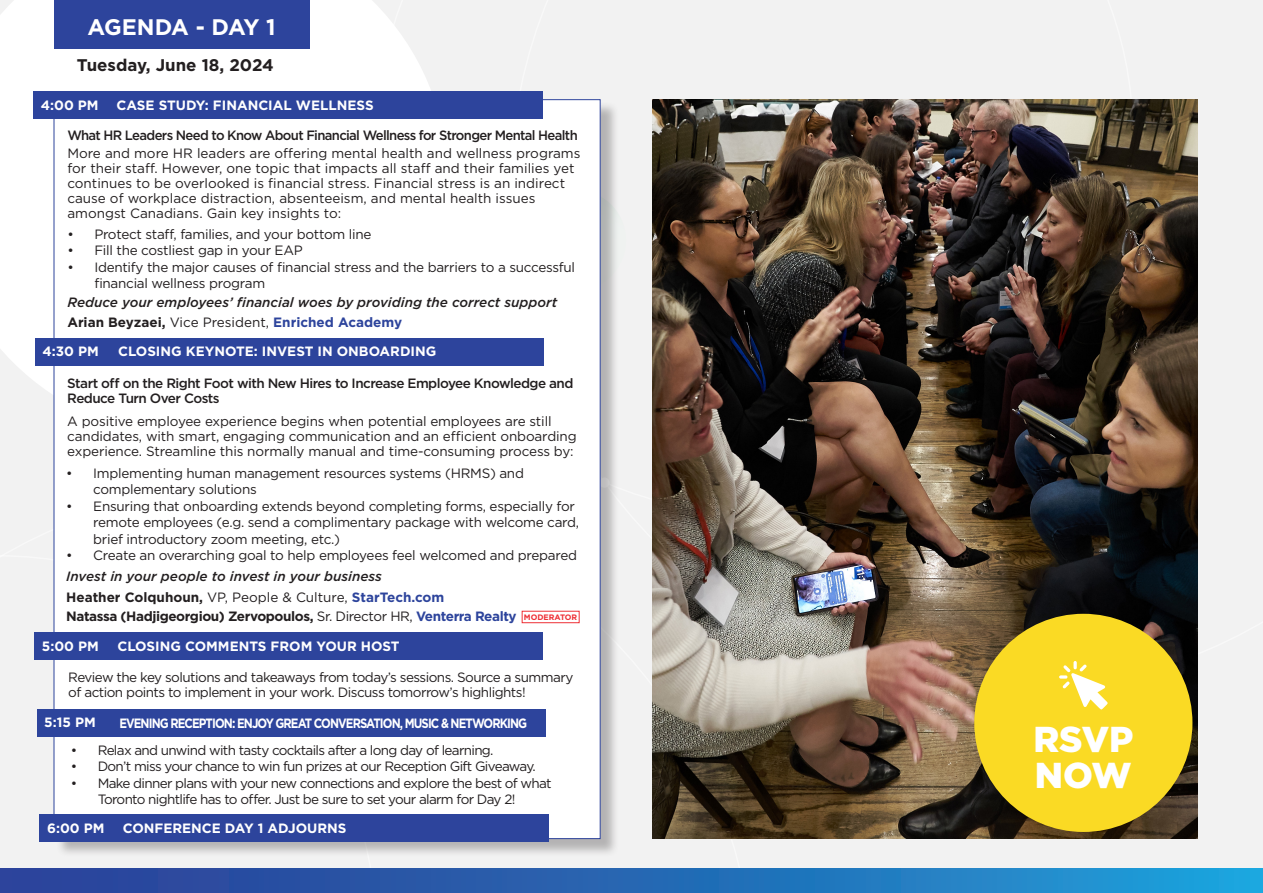
<style>
.page{position:relative;width:1263px;height:893px;background:#f2f2f2}
.page>*{position:absolute;margin:0;border:0;box-sizing:border-box;transform-origin:0 0}
.t1{font:900 36px "Gotham";color:#fff}
.t2{font:700 22.5px "Gotham";letter-spacing:-.045em;color:#fff}
.t3{font:700 16.8px "Gotham";color:#231f20}
.t4{font:13.5px/16.5px "Gotham";letter-spacing:-.02em;color:#231f20}
.t5{font:13.5px/15px "Gotham";color:#231f20}
.t6{font:13.5px/16.5px "Gotham";letter-spacing:-.05em;color:#231f20}
.t7{font:500 13.5px/15px "Gotham";letter-spacing:-.05em;color:#231f20}
.t8{font:700 13.5px "Gotham";color:#fff}
.t9{font:13.5px/15px "Gotham";letter-spacing:-.04em;color:#231f20}
.t10{font:italic 500 13.5px "Gotham";color:#231f20}
.t11{font:700 13.5px "Gotham";letter-spacing:-.03em;color:#231f20}
.t12{font:700 13.5px "Gotham";letter-spacing:-.08em;color:#fff;scale:.85 1}
.t13{font:700 13.5px "Gotham";color:#2d449c}
.t14{font:700 7.95px "Gotham";color:#ee3036}
.s1{color:#231f20}
.s2{font-weight:400;color:#231f20}
.s3{font-weight:700}
.s4{font-weight:700;color:#2d449c}
.s5{font-weight:400}
.s6{color:#2d449c}
</style>
<div class="page">
<svg style="left:0;top:0;width:376px;height:437px;fill:#fff"></svg>
<svg style="left:376px;top:5px;width:225px;height:96px"></svg>
<div style="left:0;top:868px;width:1263px;height:25px;background:linear-gradient(to right,#2d3993,#1e9ed8)"></div>
<div style="left:56px;top:101px;width:563px;height:756px;background:#231f20;opacity:.3"></div>
<div style="left:54px;top:99px;width:546px;height:740px;background:#fff"></div>
<div style="left:54px;top:0;width:256px;height:48px;background:#2d449c"></div>
<div style="left:34px;top:632px;width:76px;height:28px;background:#2d449c"></div>
<div style="left:40px;top:814px;width:75px;height:28px;background:#2d449c"></div>
<div style="left:37px;top:709px;width:75px;height:28px;background:#2d449c"></div>
<div style="left:110px;top:632px;width:433px;height:28px;background:#2d449c"></div>
<div style="left:115px;top:814px;width:433px;height:28px;background:#2d449c"></div>
<div style="left:112px;top:709px;width:433px;height:28px;background:#2d449c"></div>
<img style="left:652px;top:99px;width:545px;height:739px">
<div style="left:35px;top:338px;width:76px;height:28px;background:#2d449c"></div>
<div style="left:111px;top:338px;width:433px;height:28px;background:#2d449c"></div>
<div style="left:33px;top:91px;width:76px;height:28px;background:#2d449c"></div>
<div style="left:109px;top:91px;width:433px;height:28px;background:#2d449c"></div>
<div style="left:522px;top:611px;width:58px;height:12px;border:1px solid #ee3036"></div>
<div style="left:974px;top:614px;width:218px;height:218px;background:#fada24;border-radius:50%"></div>
<svg style="left:1059px;top:661px;width:48px;height:48px"></svg>
<p class="t2" style="left:87px;top:12px;width:190px">AGENDA - DAY 1</p>
<p class="t3" style="left:77px;top:54px;width:199px">Tuesday, June 18, 2024</p>
<p class="t8" style="left:41px;top:96px;width:59px">4:00 PM</p>
<p class="t8" style="left:116px;top:96px;width:259px">CASE STUDY: FINANCIAL WELLNESS</p>
<p class="t7" style="left:67px;top:128px;width:512px">What HR Leaders Need to Know About Financial Wellness for Stronger Mental Health</p>
<p class="t5" style="left:67px;top:145px;width:515px">More and more HR leaders are offering mental health and wellness programs for their staff. However, one topic that impacts all staff and their families yet continues to be overlooked is financial stress. Financial stress is an indirect cause of workplace distraction, absenteeism, and mental health issues amongst Canadians. Gain key insights to:</p>
<p class="t4" style="left:67px;top:225px;width:306px">• Protect staff, families, and your bottom line</p>
<p class="t4" style="left:67px;top:242px;width:237px">• Fill the costliest gap in your EAP</p>
<p class="t4" style="left:94px;top:258px;width:482px;text-indent:-27px">• Identify the major causes of financial stress and the barriers to a successful financial wellness program</p>
<p class="t10" style="left:67px;top:294px;width:492px">Reduce your employees’ financial woes by providing the correct support</p>
<p class="t13" style="left:67px;top:313px;width:336px"><span class="s1">Arian Beyzaei,</span> <span class="s2">Vice President,</span> Enriched Academy</p>
<p class="t8" style="left:43px;top:343px;width:58px">4:30 PM</p>
<p class="t8" style="left:118px;top:343px;width:320px">CLOSING KEYNOTE: INVEST IN ONBOARDING</p>
<p class="t7" style="left:67px;top:376px;width:508px">Start off on the Right Foot with New Hires to Increase Employee Knowledge and<br>Reduce Turn Over Costs</p>
<p class="t4" style="left:67px;top:413px;width:511px;line-height:15px">A positive employee experience begins when potential employees are still candidates, with smart, engaging communication and an efficient onboarding experience. Streamline this normally manual and time-consuming process by:</p>
<p class="t4" style="left:93px;top:464px;width:432px;text-indent:-27px">• Implementing human management resources systems (HRMS) and complementary solutions</p>
<p class="t4" style="left:93px;top:497px;width:487px;text-indent:-27px">• Ensuring that onboarding extends beyond completing forms, especially for remote employees (e.g. send a complimentary package with welcome card, brief introductory zoom meeting, etc.)</p>
<p class="t4" style="left:66px;top:547px;width:512px">• Create an overarching goal to help employees feel welcomed and prepared</p>
<p class="t10" style="left:66px;top:568px;width:317px">Invest in your people to invest in your business</p>
<p class="t5" style="left:66px;top:590px;width:380px"><span class="s3">Heather Colquhoun,</span> VP, People &amp; Culture, <span class="s4">StarTech.com</span></p>
<p class="t11" style="left:66px;top:607px;width:452px">Natassa (Hadjigeorgiou) Zervopoulos, <span class="s5">Sr. Director HR,</span> <span class="s6">Venterra Realty</span></p>
<p class="t8" style="left:42px;top:637px;width:58px">5:00 PM</p>
<p class="t8" style="left:117px;top:637px;width:284px">CLOSING COMMENTS FROM YOUR HOST</p>
<p class="t14" style="left:524px;top:612px;width:55px">MODERATOR</p>
<p class="t9" style="left:68px;top:670px;width:507px">Review the key solutions and takeaways from today’s sessions. Source a summary of action points to implement in your work. Discuss tomorrow’s highlights!</p>
<p class="t8" style="left:44px;top:713px;width:53px">5:15 PM</p>
<p class="t12" style="left:119px;top:714px;width:481px">EVENING RECEPTION: ENJOY GREAT CONVERSATION, MUSIC &amp; NETWORKING</p>
<p class="t6" style="left:71px;top:742px;width:424px">• Relax and unwind with tasty cocktails after a long day of learning.</p>
<p class="t6" style="left:71px;top:758px;width:467px">• Don’t miss your chance to win fun prizes at our Reception Gift Giveaway.</p>
<p class="t6" style="left:98px;top:775px;width:455px;text-indent:-27px">• Make dinner plans with your new connections and explore the best of what<br>Toronto nightlife has to offer. Just be sure to set your alarm for Day 2!</p>
<p class="t8" style="left:47px;top:820px;width:59px">6:00 PM</p>
<p class="t8" style="left:123px;top:820px;width:225px">CONFERENCE DAY 1 ADJOURNS</p>
<p class="t1" style="left:1033px;top:714px;width:101px">RSVP</p>
<p class="t1" style="left:1035px;top:750px;width:98px">NOW</p>
</div>
